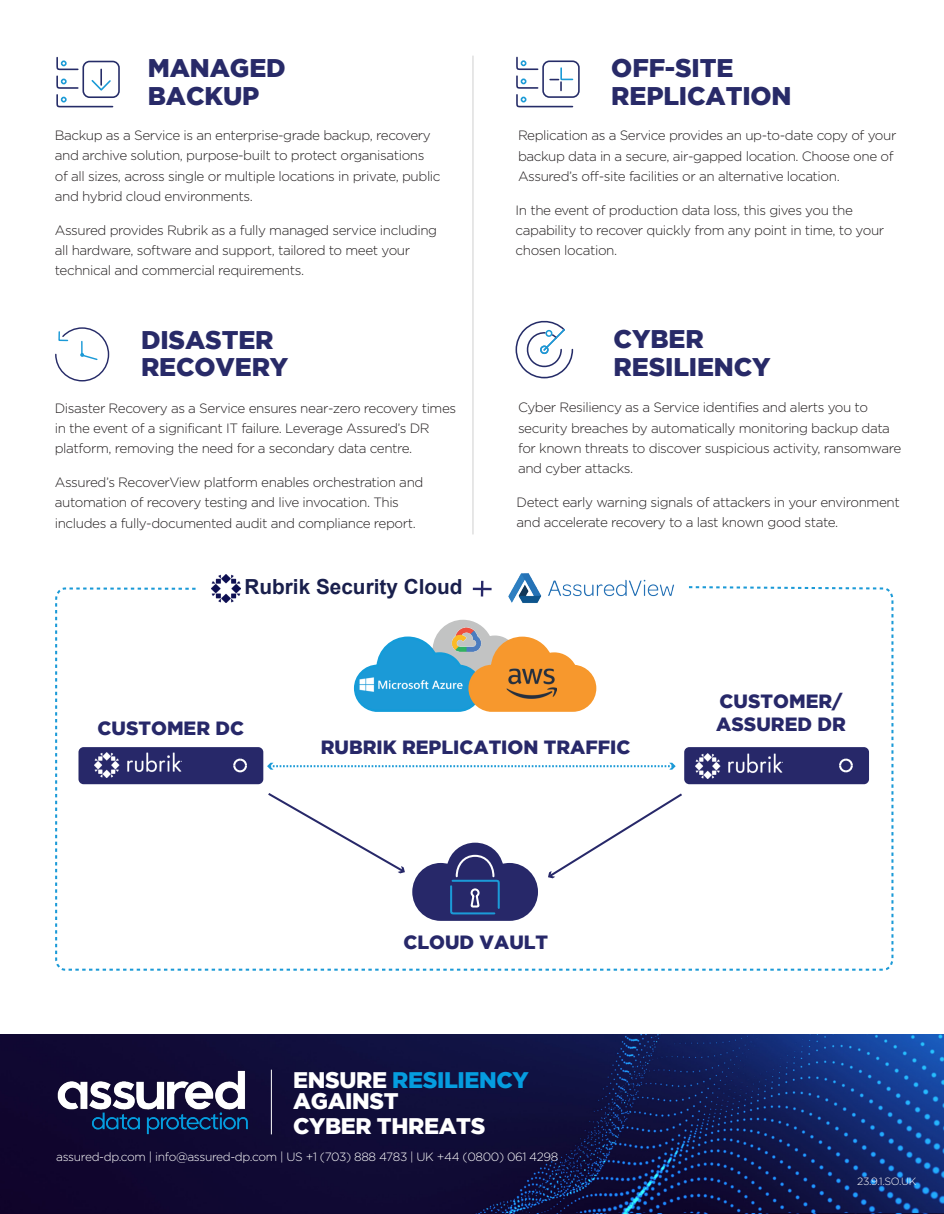
<style>
.page{position:relative;width:944px;height:1214px;background:#fff}
.page>*{position:absolute;margin:0;border:0;box-sizing:border-box;transform-origin:0 0}
.Body_Text{font:900 25.5px/27.8px "Gotham";letter-spacing:-.005em;color:#282a68}
.t1{font:900 22.5px "Gotham";letter-spacing:-.015em;color:#fff}
.t2{font:900 22.5px "Gotham";letter-spacing:-.015em;color:#059ddf}
.t3{font:700 20.7px "Arial";color:#191f4c}
.t4{font:900 19.05px/23px "Gotham";color:#272869}
.Body_Text-2{font:300 13.5px/20.2px "Gotham";letter-spacing:-.03em;color:#231f20}
.SUB_HEADINGS{font:300 13.5px/20.2px "Gotham";letter-spacing:-.03em;color:#231f20}
.t5{font:300 12px "Gotham";letter-spacing:-.03em;color:#fff}
.Body_Text-3{font:300 10.5px "Gotham";color:#fff}
.s1{color:#fff}
</style>
<div class="page">
<img style="left:1px;top:1034px;width:942px;height:178px">
<svg style="left:55px;top:585px;width:838px;height:386px"></svg>
<svg style="left:411px;top:841px;width:128px;height:81px"></svg>
<svg style="left:267px;top:762px;width:408px;height:7px"></svg>
<svg style="left:481px;top:581px;width:2px;height:15px"></svg>
<hr style="left:473px;top:587px;width:18px;height:3px;background:#272869">
<img style="left:212px;top:574px;width:28px;height:29px">
<svg style="left:547px;top:791px;width:137px;height:87px"></svg>
<svg style="left:353px;top:620px;width:244px;height:111px"></svg>
<img style="left:445px;top:628px;width:42px;height:23px">
<svg style="left:266px;top:791px;width:139px;height:82px"></svg>
<div style="left:685px;top:748px;width:183px;height:35px;background:#272869;border-radius:4px"></div>
<div style="left:684px;top:747px;width:185px;height:37px;border:2px solid #272869;border-radius:4px"></div>
<div style="left:79px;top:748px;width:183px;height:35px;background:#272869;border-radius:4px"></div>
<div style="left:78px;top:747px;width:185px;height:37px;border:2px solid #272869;border-radius:4px"></div>
<svg style="left:233px;top:758px;width:14px;height:15px"></svg>
<svg style="left:839px;top:758px;width:14px;height:15px"></svg>
<img style="left:506px;top:668px;width:50px;height:30px">
<img style="left:359px;top:655px;width:103px;height:58px">
<img style="left:95px;top:753px;width:86px;height:25px">
<img style="left:696px;top:753px;width:86px;height:25px">
<img style="left:506px;top:573px;width:170px;height:31px">
<hr style="left:472px;top:56px;width:1px;height:478px;background:#040503">
<img style="left:56px;top:1068px;width:194px;height:67px">
<hr style="left:271px;top:1069px;width:1px;height:65px;background:#fff">
<svg style="left:56px;top:57px;width:64px;height:50px"></svg>
<div style="left:542px;top:60px;width:37px;height:38px;border:2px solid #252c68;border-radius:6px"></div>
<svg style="left:516px;top:57px;width:58px;height:50px"></svg>
<svg style="left:55px;top:327px;width:54px;height:54px"></svg>
<svg style="left:515px;top:321px;width:58px;height:57px"></svg>
<p class="Body_Text" style="left:148px;top:53px;width:139px">MANAGED<br>BACKUP</p>
<p class="Body_Text-2" style="left:55px;top:125px;width:387px">Backup as a Service is an enterprise-grade backup, recovery and archive solution, purpose-built to protect organisations of all sizes, across single or multiple locations in private, public and hybrid cloud environments.</p>
<p class="Body_Text-2" style="left:55px;top:220px;width:384px">Assured provides Rubrik as a fully managed service including all hardware, software and support, tailored to meet your technical and commercial requirements.</p>
<p class="Body_Text" style="left:141px;top:325px;width:149px">DISASTER<br>RECOVERY</p>
<p class="Body_Text-2" style="left:55px;top:397px;width:403px">Disaster Recovery as a Service ensures near-zero recovery times in the event of a significant IT failure. Leverage Assured’s DR platform, removing the need for a secondary data centre.</p>
<p class="Body_Text-2" style="left:55px;top:472px;width:370px">Assured’s RecoverView platform enables orchestration and automation of recovery testing and live invocation. This includes a fully-documented audit and compliance report.</p>
<p class="t3" style="left:244px;top:573px;width:220px">Rubrik Security Cloud</p>
<p class="t4" style="left:98px;top:716px;width:148px">CUSTOMER DC</p>
<p class="Body_Text" style="left:611px;top:53px;width:182px">OFF-SITE<br>REPLICATION</p>
<p class="Body_Text-2" style="left:518px;top:125px;width:380px">Replication as a Service provides an up-to-date copy of your backup data in a secure, air-gapped location. Choose one of<br>Assured’s off-site facilities or an alternative location.</p>
<p class="Body_Text-2" style="left:515px;top:200px;width:370px">In the event of production data loss, this gives you the capability to recover quickly from any point in time, to your chosen location.</p>
<p class="Body_Text" style="left:613px;top:324px;width:159px">CYBER<br>RESILIENCY</p>
<p class="SUB_HEADINGS" style="left:518px;top:397px;width:385px">Cyber Resiliency as a Service identifies and alerts you to security breaches by automatically monitoring backup data for known threats to discover suspicious activity, ransomware and cyber attacks.</p>
<p class="SUB_HEADINGS" style="left:516px;top:492px;width:385px">Detect early warning signals of attackers in your environment and accelerate recovery to a last known good state.</p>
<p class="t4" style="left:716px;top:689px;width:131px">CUSTOMER/<br>ASSURED DR</p>
<p class="t4" style="left:321px;top:736px;width:311px">RUBRIK REPLICATION TRAFFIC</p>
<p class="t4" style="left:403px;top:930px;width:146px">CLOUD VAULT</p>
<p class="t2" style="left:293px;top:1066px;width:237px"><span class="s1">ENSURE</span> RESILIENCY</p>
<p class="t1" style="left:293px;top:1087px;width:107px">AGAINST</p>
<p class="t1" style="left:293px;top:1112px;width:194px">CYBER THREATS</p>
<p class="t5" style="left:56px;top:1149px;width:503px">assured-dp.com | info@assured-dp.com | US +1 (703) 888 4783 | UK +44 (0800) 061 4298</p>
<p class="Body_Text-3" style="left:857px;top:1175px;width:60px">23.9.1.SO.UK</p>
</div>
